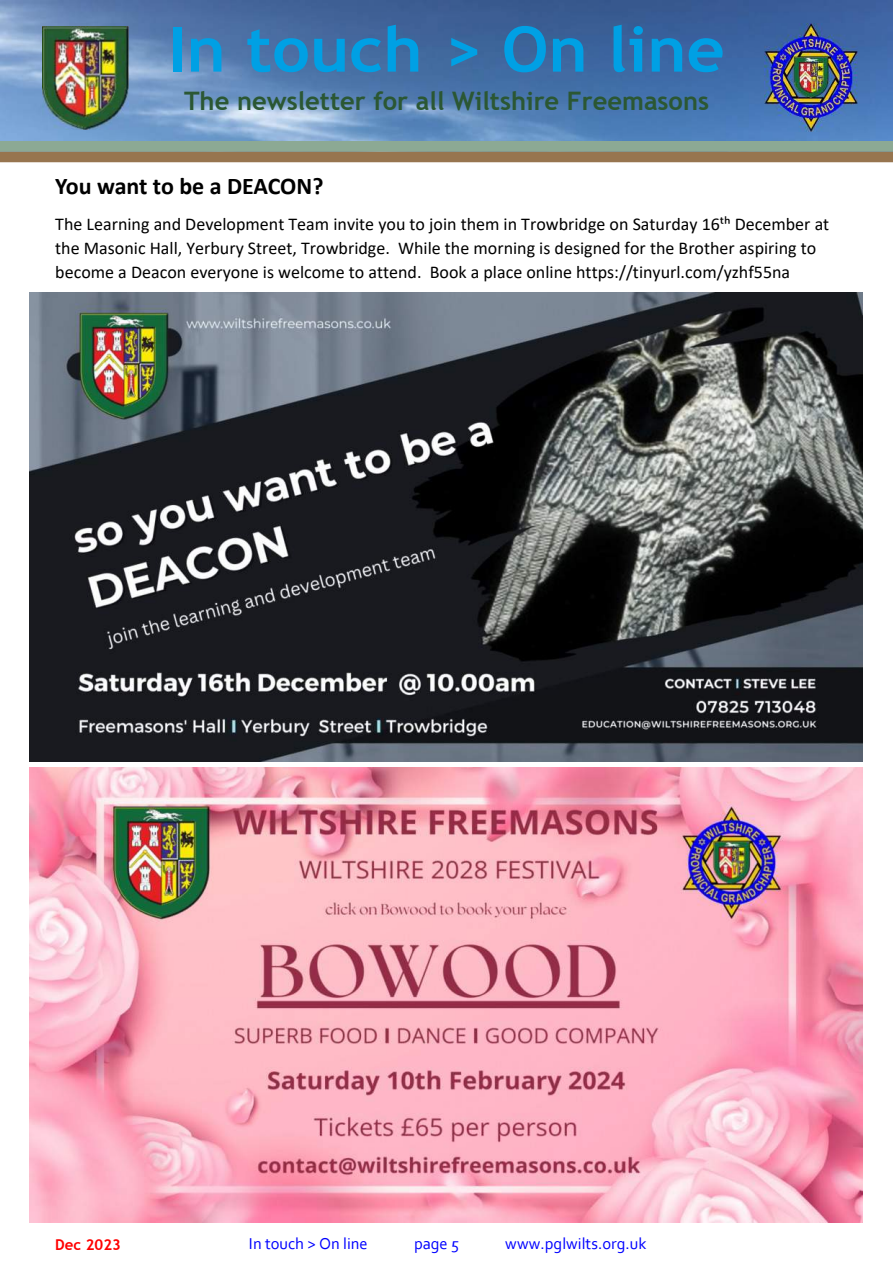
<style>
.page{position:relative;width:893px;height:1263px;background:#fff}
.page>*{position:absolute;margin:0;border:0;box-sizing:border-box;transform-origin:0 0}
.t1{font:700 62.7px "Trebuchet MS";color:#00a0e4;scale:1.06 1}
.t2{font:700 25.5px "Trebuchet MS";color:#2b5733}
.t3{font:700 24px "Calibri";letter-spacing:-.01em;color:#000}
.t4{font:18px/24px "Calibri";color:#000}
.t5{font:16.5px "Corbel";color:#00f}
.t6{font:700 15px "Trebuchet MS";color:#f00}
</style>
<div class="page">
<img style="left:0;top:0;width:893px;height:163px">
<img style="left:42px;top:27px;width:86px;height:103px">
<img style="left:765px;top:24px;width:93px;height:108px">
<img style="left:0;top:142px;width:893px;height:20px">
<img style="left:29px;top:768px;width:834px;height:454px">
<img style="left:29px;top:292px;width:834px;height:470px">
<h1 class="t1" style="left:168px;top:25px;width:527px">In touch &gt; On line</h1>
<h2 class="t2" style="left:184px;top:91px;width:526px">The newsletter for all Wiltshire Freemasons</h2>
<h3 class="t3" style="left:55px;top:176px;width:270px">You want to be a DEACON?</h3>
<p class="t4" style="left:55px;top:213px;width:775px">The Learning and Development Team invite you to join them in Trowbridge on Saturday 16th December at the Masonic Hall, Yerbury Street, Trowbridge. While the morning is designed for the Brother aspiring to become a Deacon everyone is welcome to attend. Book a place online https://tinyurl.com/yzhf55na</p>
<p class="t6" style="left:55px;top:1238px;width:67px">Dec 2023</p>
<p class="t5" style="left:249px;top:1237px;width:120px">In touch &gt; On line</p>
<p class="t5" style="left:414px;top:1237px;width:47px">page 5</p>
<p class="t5" style="left:505px;top:1237px;width:143px">www.pglwilts.org.uk</p>
</div>
